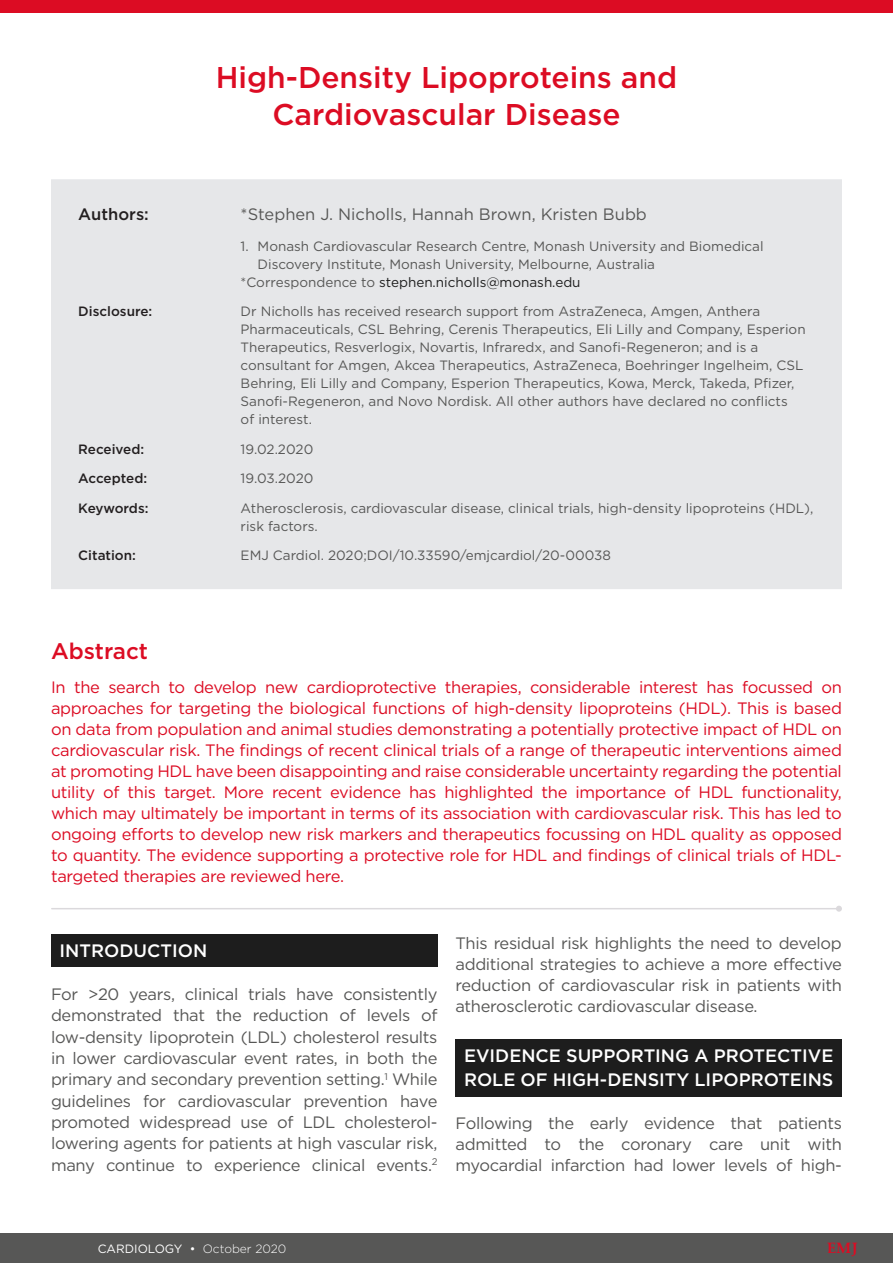
<style>
.page{position:relative;width:893px;height:1263px;background:#fff}
.page>*{position:absolute;margin:0;border:0;box-sizing:border-box;transform-origin:0 0}
.Symposium_Title{font:500 30px/37.5px "Gotham";color:#dc0c23;text-align:center}
.Meeting_Summary_Head{font:500 22.5px "Gotham";color:#dc0c23}
.H1__Heading_1{font:500 18px/24.2px "Gotham";color:#fff}
.Meeting_Summary_Body{font:16.5px/21px "Gotham";letter-spacing:-.02em;color:#dc0c23;text-align:justify}
.Body_Text{font:16.5px/21.5px "Gotham";letter-spacing:-.02em;color:#575756;text-align:justify}
.Body_Text-2{font:16.5px "Gotham";color:#575756}
.Article_Details__Aut{font:500 16.5px "Gotham";color:#231f20}
.t1{font:700 15px "Palatino Linotype";color:#dc0c23}
.Article_Details_Body{font:13.5px/18px "Gotham";color:#575756}
.Article_Details_Head{font:500 13.5px "Gotham";color:#231f20}
.t2{font:13.5px "Gotham";color:#1d1d1d}
.t3{font:12px "Gotham";color:#fff}
.s1{color:#575756}
.s2{font-weight:300}
</style>
<div class="page">
<div style="left:0;top:0;width:893px;height:13px;background:#dc0c23"></div>
<div style="left:0;top:1233px;width:893px;height:30px;background:#575756"></div>
<hr style="left:52px;top:908px;width:787px;height:1px;background:#dbd9dc">
<svg style="left:836px;top:906px;width:6px;height:6px"></svg>
<div style="left:51px;top:934px;width:386px;height:33px;background:#1d1d1d"></div>
<div style="left:455px;top:1039px;width:387px;height:57px;background:#1d1d1d"></div>
<div style="left:51px;top:179px;width:791px;height:410px;background:#e6e7e9"></div>
<p class="Symposium_Title" style="left:216px;top:58px;width:463px">High-Density Lipoproteins and<br>Cardiovascular Disease</p>
<p class="Article_Details__Aut" style="left:78px;top:203px;width:72px">Authors:</p>
<p class="Body_Text-2" style="left:241px;top:203px;width:408px">*Stephen J. Nicholls, Hannah Brown, Kristen Bubb</p>
<p class="Article_Details_Body" style="left:258px;top:236px;width:507px;text-indent:-17px">1. Monash Cardiovascular Research Centre, Monash University and Biomedical<br>Discovery Institute, Monash University, Melbourne, Australia</p>
<p class="t2" style="left:241px;top:273px;width:341px"><span class="s1">*Correspondence to</span> stephen.nicholls@monash.edu</p>
<p class="Article_Details_Head" style="left:78px;top:302px;width:76px">Disclosure:</p>
<p class="Article_Details_Body" style="left:241px;top:302px;width:566px">Dr Nicholls has received research support from AstraZeneca, Amgen, Anthera Pharmaceuticals, CSL Behring, Cerenis Therapeutics, Eli Lilly and Company, Esperion Therapeutics, Resverlogix, Novartis, Infraredx, and Sanofi-Regeneron; and is a consultant for Amgen, Akcea Therapeutics, AstraZeneca, Boehringer Ingelheim, CSL Behring, Eli Lilly and Company, Esperion Therapeutics, Kowa, Merck, Takeda, Pfizer, Sanofi-Regeneron, and Novo Nordisk. All other authors have declared no conflicts<br>of interest.</p>
<p class="Article_Details_Head" style="left:78px;top:440px;width:67px">Received:</p>
<p class="Article_Details_Body" style="left:241px;top:440px;width:74px">19.02.2020</p>
<p class="Article_Details_Head" style="left:78px;top:470px;width:70px">Accepted:</p>
<p class="Article_Details_Body" style="left:241px;top:469px;width:74px">19.03.2020</p>
<p class="Article_Details_Head" style="left:78px;top:499px;width:72px">Keywords:</p>
<p class="Article_Details_Body" style="left:241px;top:499px;width:574px">Atherosclerosis, cardiovascular disease, clinical trials, high-density lipoproteins (HDL), risk factors.</p>
<p class="Article_Details_Head" style="left:78px;top:547px;width:59px">Citation:</p>
<p class="Article_Details_Body" style="left:241px;top:546px;width:372px">EMJ Cardiol. 2020;DOI/10.33590/emjcardiol/20-00038</p>
<p class="Meeting_Summary_Head" style="left:51px;top:636px;width:99px">Abstract</p>
<p class="Meeting_Summary_Body" style="left:51px;top:676px;width:792px">In the search to develop new cardioprotective therapies, considerable interest has focussed on approaches for targeting the biological functions of high-density lipoproteins (HDL). This is based on data from population and animal studies demonstrating a potentially protective impact of HDL on cardiovascular risk. The findings of recent clinical trials of a range of therapeutic interventions aimed at promoting HDL have been disappointing and raise considerable uncertainty regarding the potential utility of this target. More recent evidence has highlighted the importance of HDL functionality, which may ultimately be important in terms of its association with cardiovascular risk. This has led to ongoing efforts to develop new risk markers and therapeutics focussing on HDL quality as opposed to quantity. The evidence supporting a protective role for HDL and findings of clinical trials of HDL&shy;targeted therapies are reviewed here.</p>
<p class="H1__Heading_1" style="left:60px;top:938px;width:149px">INTRODUCTION</p>
<p class="Body_Text" style="left:51px;top:983px;width:388px">For &gt;20 years, clinical trials have consistently demonstrated that the reduction of levels of low-density lipoprotein (LDL) cholesterol results in lower cardiovascular event rates, in both the primary and secondary prevention setting.<sup>1</sup> While guidelines for cardiovascular prevention have promoted widespread use of LDL cholesterol&shy;lowering agents for patients at high vascular risk, many continue to experience clinical events.<sup>2</sup></p>
<p class="Body_Text" style="left:455px;top:932px;width:388px">This residual risk highlights the need to develop additional strategies to achieve a more effective reduction of cardiovascular risk in patients with atherosclerotic cardiovascular disease.</p>
<p class="H1__Heading_1" style="left:464px;top:1043px;width:371px">EVIDENCE SUPPORTING A PROTECTIVE<br>ROLE OF HIGH-DENSITY LIPOPROTEINS</p>
<p class="Body_Text" style="left:455px;top:1112px;width:388px">Following the early evidence that patients admitted to the coronary care unit with myocardial infarction had lower levels of high-</p>
<p class="t3" style="left:98px;top:1241px;width:190px">CARDIOLOGY • <span class="s2">October 2020</span></p>
<p class="t1" style="left:827px;top:1238px;width:32px">EMJ</p>
</div>
